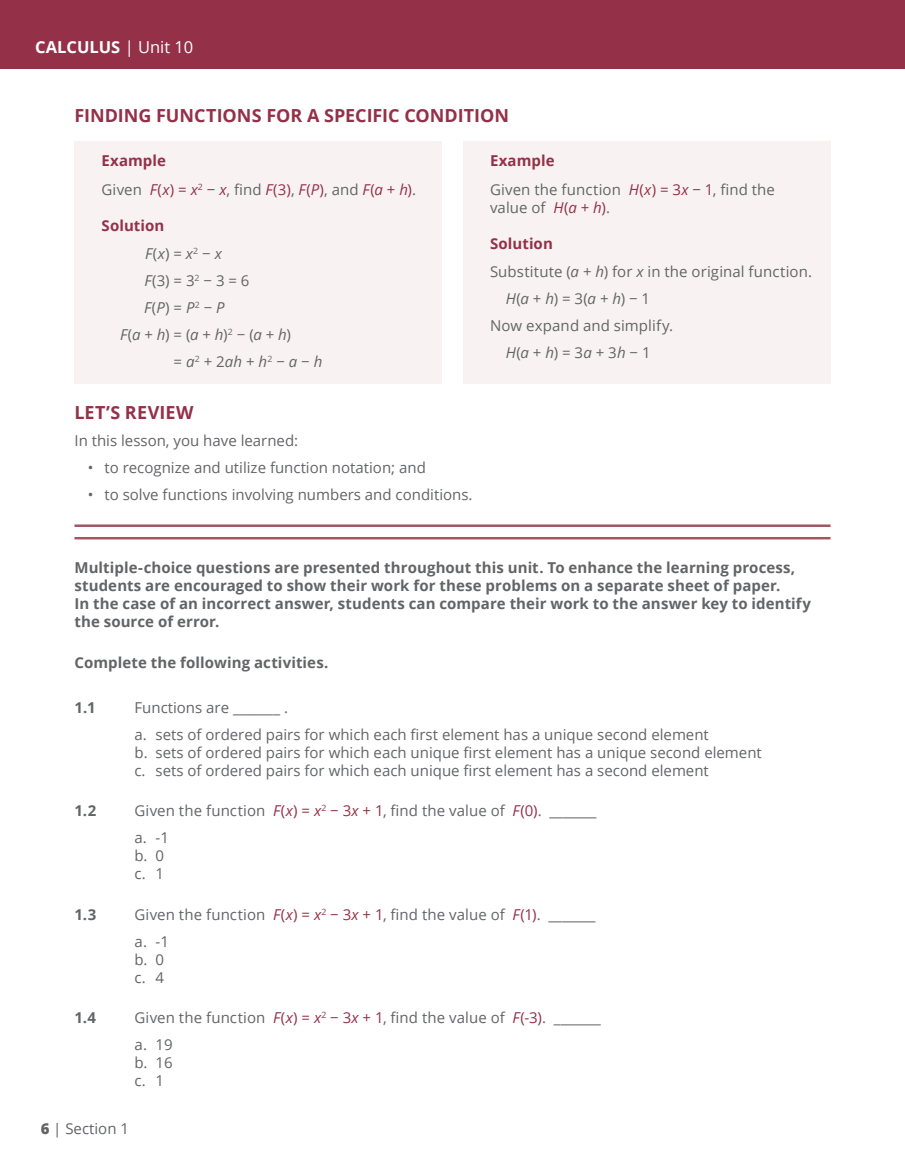
<style>
.page{position:relative;width:905px;height:1175px;background:#fff}
.page>*{position:absolute;margin:0;border:0;box-sizing:border-box;transform-origin:0 0}
.t1{font:700 18px "Open Sans";color:#943149}
.t2{font:700 16.5px "Open Sans";color:#fff}
.t3{font:15px/27px "Open Sans";color:#636466}
.t4{font:700 15px/18px "Open Sans";letter-spacing:.005em;color:#636466}
.t5{font:700 15px/28.5px "Open Sans";letter-spacing:.005em;color:#943149}
.t6{font:italic 15px "Open Sans";color:#636466}
.s1{font-weight:400}
.s2{font-weight:700;color:#943149}
.s3{font-style:italic;color:#943149}
.s4{color:#943149}
.s5{font-weight:400;font-style:italic;color:#636466}
.s6{font-weight:400;color:#636466}
.s7{font-style:italic}
.s8{font-style:normal}
.s9{font-weight:800}
</style>
<div class="page">
<div style="left:74px;top:141px;width:367px;height:242px;background:#f8f3f2"></div>
<div style="left:463px;top:141px;width:367px;height:242px;background:#f8f3f2"></div>
<hr style="left:74px;top:524px;width:756px;height:3px;background:#a45660">
<hr style="left:74px;top:537px;width:756px;height:2px;background:#a45660">
<div style="left:0;top:0;width:904px;height:68px;background:#943149"></div>
<p class="t2" style="left:35px;top:35px;width:160px">CALCULUS <span class="s1">| Unit 10</span></p>
<p class="t1" style="left:74px;top:103px;width:436px">FINDING FUNCTIONS FOR A SPECIFIC CONDITION</p>
<p class="t3" style="left:101px;top:146px;width:316px;line-height:28.5px"><span class="s2">Example<br></span>Given <span class="s3">F</span><span class="s4">(</span><span class="s3">x</span><span class="s4">) =</span> <span class="s3">x</span><sup>2</sup> <span class="s4">−</span> <span class="s3">x</span>, find <span class="s3">F</span><span class="s4">(3)</span>, <span class="s3">F</span><span class="s4">(</span><span class="s3">P</span><span class="s4">)</span>, and <span class="s3">F</span><span class="s4">(</span><span class="s3">a</span> <span class="s4">+</span> <span class="s3">h</span><span class="s4">)</span>.</p>
<p class="t5" style="left:145px;top:210px;width:78px;text-indent:-44px">Solution<br><span class="s5">F</span><span class="s6">(</span><span class="s5">x</span><span class="s6">) =</span> <span class="s5">x</span><sup>2</sup> <span class="s6">−</span> <span class="s5">x</span></p>
<p class="t3" style="left:144px;top:267px;width:107px"><span class="s7">F</span>(3) = 3<sup>2</sup> − 3 = 6</p>
<p class="t6" style="left:144px;top:297px;width:82px">F<span class="s8">(</span>P<span class="s8">) =</span> P<sup>2</sup> <span class="s8">−</span> P</p>
<p class="t3" style="left:120px;top:321px;width:172px"><span class="s7">F</span>(<span class="s7">a</span> + <span class="s7">h</span>) = (<span class="s7">a</span> + <span class="s7">h</span>)<sup>2</sup> − (<span class="s7">a</span> + <span class="s7">h</span>)</p>
<p class="t3" style="left:173px;top:348px;width:150px">= <span class="s7">a</span><sup>2</sup> + 2<span class="s7">ah</span> + <span class="s7">h</span><sup>2</sup> − <span class="s7">a</span> − <span class="s7">h</span></p>
<p class="t1" style="left:74px;top:399px;width:121px">LET’S REVIEW</p>
<p class="t3" style="left:74px;top:426px;width:225px">In this lesson, you have learned:</p>
<p class="t3" style="left:88px;top:453px;width:339px">• to recognize and utilize function notation; and</p>
<p class="t3" style="left:88px;top:480px;width:386px">• to solve functions involving numbers and conditions.</p>
<p class="t3" style="left:490px;top:146px;width:286px;line-height:28.5px"><span class="s2">Example<br></span>Given the function <span class="s3">H</span><span class="s4">(</span><span class="s3">x</span><span class="s4">) = 3</span><span class="s3">x</span> <span class="s4">− 1</span>, find the</p>
<p class="t3" style="left:490px;top:193px;width:121px">value of <span class="s3">H</span><span class="s4">(</span><span class="s3">a</span> <span class="s4">+</span> <span class="s3">h</span><span class="s4">)</span>.</p>
<p class="t3" style="left:490px;top:228px;width:323px;line-height:28.5px"><span class="s2">Solution<br></span>Substitute (<span class="s7">a</span> + <span class="s7">h</span>) for <span class="s7">x</span> in the original function.</p>
<p class="t3" style="left:490px;top:285px;width:185px;text-align:center"><span class="s7">H</span>(<span class="s7">a</span> + <span class="s7">h</span>) = 3(<span class="s7">a</span> + <span class="s7">h</span>) − 1<br>Now expand and simplify.<br><span class="s7">H</span>(<span class="s7">a</span> + <span class="s7">h</span>) = 3<span class="s7">a</span> + 3<span class="s7">h</span> − 1</p>
<p class="t4" style="left:74px;top:558px;width:738px">Multiple-choice questions are presented throughout this unit. To enhance the learning process, students are encouraged to show their work for these problems on a separate sheet of paper.<br>In the case of an incorrect answer, students can compare their work to the answer key to identify the source of error.</p>
<p class="t4" style="left:74px;top:652px;width:255px">Complete the following activities.</p>
<p class="t4" style="left:74px;top:697px;width:23px">1.1</p>
<p class="t3" style="left:134px;top:693px;width:576px">Functions are _______ .<br>a. sets of ordered pairs for which each first element has a unique second element</p>
<p class="t3" style="left:134px;top:742px;width:629px;line-height:18px">b. sets of ordered pairs for which each unique first element has a unique second element c. sets of ordered pairs for which each unique first element has a second element</p>
<p class="t4" style="left:74px;top:801px;width:23px">1.2</p>
<p class="t3" style="left:134px;top:796px;width:463px">Given the function <span class="s3">F</span><span class="s4">(</span><span class="s3">x</span><span class="s4">) =</span> <span class="s3">x</span><sup>2</sup> <span class="s4">− 3</span><span class="s3">x</span> <span class="s4">+ 1</span>, find the value of <span class="s3">F</span><span class="s4">(0)</span>. _______ a. -1</p>
<p class="t3" style="left:134px;top:846px;width:31px;line-height:18px">b. 0 c. 1</p>
<p class="t4" style="left:74px;top:904px;width:23px">1.3</p>
<p class="t3" style="left:134px;top:900px;width:462px">Given the function <span class="s3">F</span><span class="s4">(</span><span class="s3">x</span><span class="s4">) =</span> <span class="s3">x</span><sup>2</sup> <span class="s4">− 3</span><span class="s3">x</span> <span class="s4">+ 1</span>, find the value of <span class="s3">F</span><span class="s4">(1)</span>. _______ a. -1</p>
<p class="t3" style="left:134px;top:949px;width:31px;line-height:18px">b. 0 c. 4</p>
<p class="t4" style="left:74px;top:1008px;width:23px">1.4</p>
<p class="t3" style="left:134px;top:1003px;width:468px">Given the function <span class="s3">F</span><span class="s4">(</span><span class="s3">x</span><span class="s4">) =</span> <span class="s3">x</span><sup>2</sup> <span class="s4">− 3</span><span class="s3">x</span> <span class="s4">+ 1</span>, find the value of <span class="s3">F</span><span class="s4">(-3)</span>. _______ a. 19</p>
<p class="t3" style="left:134px;top:1053px;width:40px;line-height:18px">b. 16 c. 1</p>
<p class="t3" style="left:40px;top:1115px;width:90px"><span class="s9">6</span> | Section 1</p>
</div>
